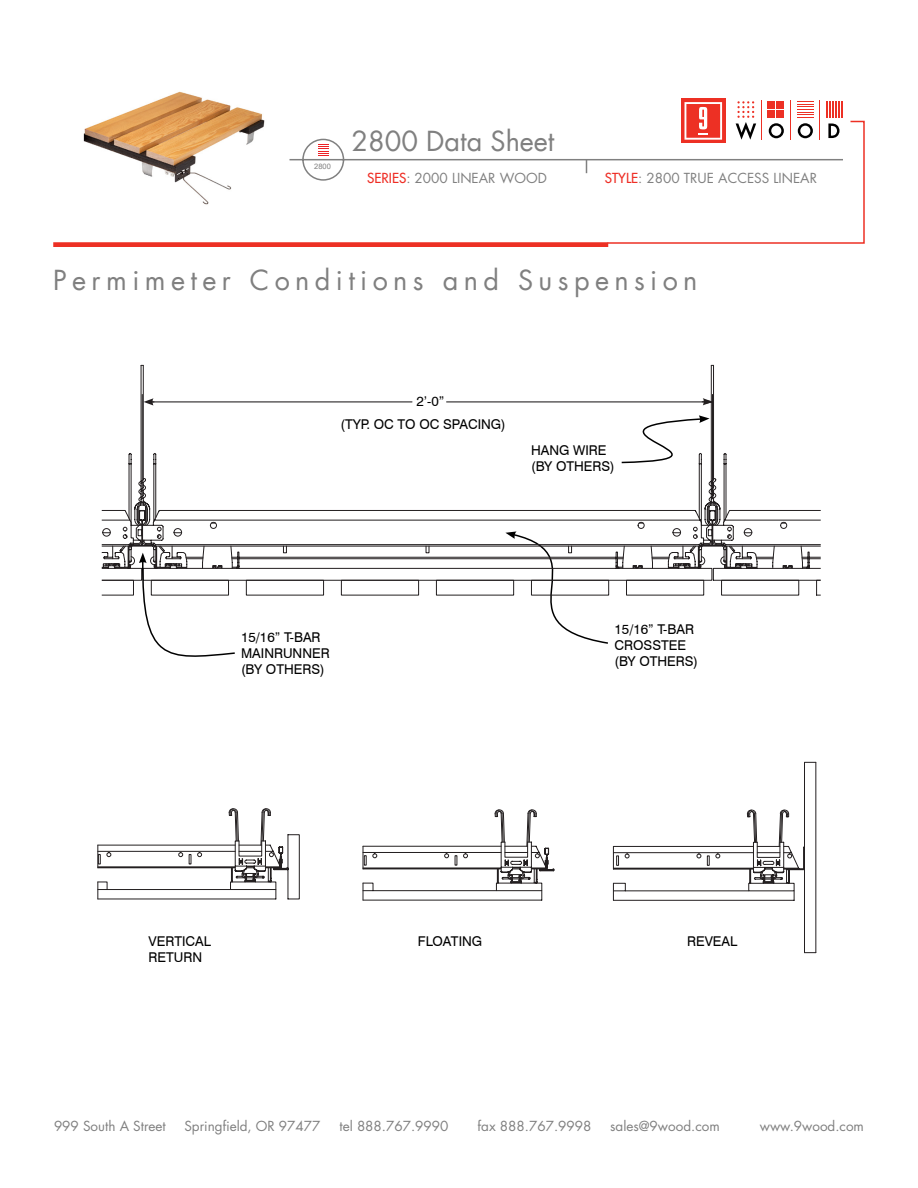
<style>
.page{position:relative;width:918px;height:1188px;background:#fff}
.page>*{position:absolute;margin:0;border:0;box-sizing:border-box;transform-origin:0 0}
.t1{font:27px "Futura";letter-spacing:.2em;color:#808080}
.t2{font:27px "Futura";color:#808080}
.t3{font:13.5px "Futura Std";color:#808080}
.t4{font:13.5px "Swiss 721 BT";color:#000}
.t5{font:7.5px "Arial";color:#808080}
.s1{font-weight:500;color:#ee2e25}
</style>
<div class="page">
<hr style="left:819px;top:100px;width:1px;height:40px;background:#ed3024">
<hr style="left:790px;top:100px;width:1px;height:40px;background:#ed3024">
<hr style="left:761px;top:100px;width:1px;height:40px;background:#ed3024">
<div style="left:681px;top:99px;width:44px;height:44px;background:#ed3024"></div>
<div style="left:53px;top:242px;width:555px;height:5px;background:#ed3024;border:2px solid #ed3024"></div>
<svg style="left:288px;top:101px;width:577px;height:143px"></svg>
<img style="left:83px;top:91px;width:182px;height:114px">
<svg style="left:128px;top:365px;width:693px;height:231px"></svg>
<svg style="left:141px;top:393px;width:577px;height:107px"></svg>
<svg style="left:549px;top:415px;width:213px;height:49px"></svg>
<svg style="left:102px;top:503px;width:701px;height:154px"></svg>
<svg style="left:97px;top:808px;width:203px;height:92px"></svg>
<svg style="left:362px;top:809px;width:251px;height:92px"></svg>
<svg style="left:613px;top:762px;width:204px;height:191px"></svg>
<svg style="left:702px;top:398px;width:11px;height:7px"></svg>
<p class="t5" style="left:314px;top:162px;width:18px">2800</p>
<p class="t2" style="left:351px;top:123px;width:204px">2800 Data Sheet</p>
<p class="t3" style="left:367px;top:169px;width:181px"><span class="s1">SERIES</span>: 2000 LINEAR WOOD</p>
<p class="t3" style="left:605px;top:169px;width:214px"><span class="s1">STYLE</span>: 2800 TRUE ACCESS LINEAR</p>
<p class="t1" style="left:53px;top:263px;width:646px">Permimeter Conditions and Suspension</p>
<p class="t4" style="left:416px;top:393px;width:29px">2’-0”</p>
<p class="t4" style="left:341px;top:416px;width:167px">(TYP. OC TO OC SPACING)</p>
<p class="t4" style="left:531px;top:442px;width:77px">HANG WIRE</p>
<p class="t4" style="left:531px;top:458px;width:85px">(BY OTHERS)</p>
<p class="t4" style="left:241px;top:629px;width:81px">15/16” T-BAR</p>
<p class="t4" style="left:241px;top:645px;width:90px">MAINRUNNER</p>
<p class="t4" style="left:241px;top:661px;width:85px">(BY OTHERS)</p>
<p class="t4" style="left:615px;top:621px;width:81px">15/16” T-BAR</p>
<p class="t4" style="left:615px;top:637px;width:73px">CROSSTEE</p>
<p class="t4" style="left:615px;top:653px;width:85px">(BY OTHERS)</p>
<p class="t4" style="left:148px;top:933px;width:64px">VERTICAL</p>
<p class="t4" style="left:418px;top:933px;width:66px">FLOATING</p>
<p class="t4" style="left:687px;top:933px;width:52px">REVEAL</p>
<p class="t4" style="left:148px;top:949px;width:55px">RETURN</p>
<p class="t3" style="left:54px;top:1117px;width:113px">999 South A Street</p>
<p class="t3" style="left:184px;top:1117px;width:138px">Springfield, OR 97477</p>
<p class="t3" style="left:340px;top:1117px;width:110px">tel 888.767.9990</p>
<p class="t3" style="left:478px;top:1117px;width:115px">fax 888.767.9998</p>
<p class="t3" style="left:610px;top:1117px;width:111px">sales@9wood.com</p>
<p class="t3" style="left:760px;top:1117px;width:106px">www.9wood.com</p>
</div>
